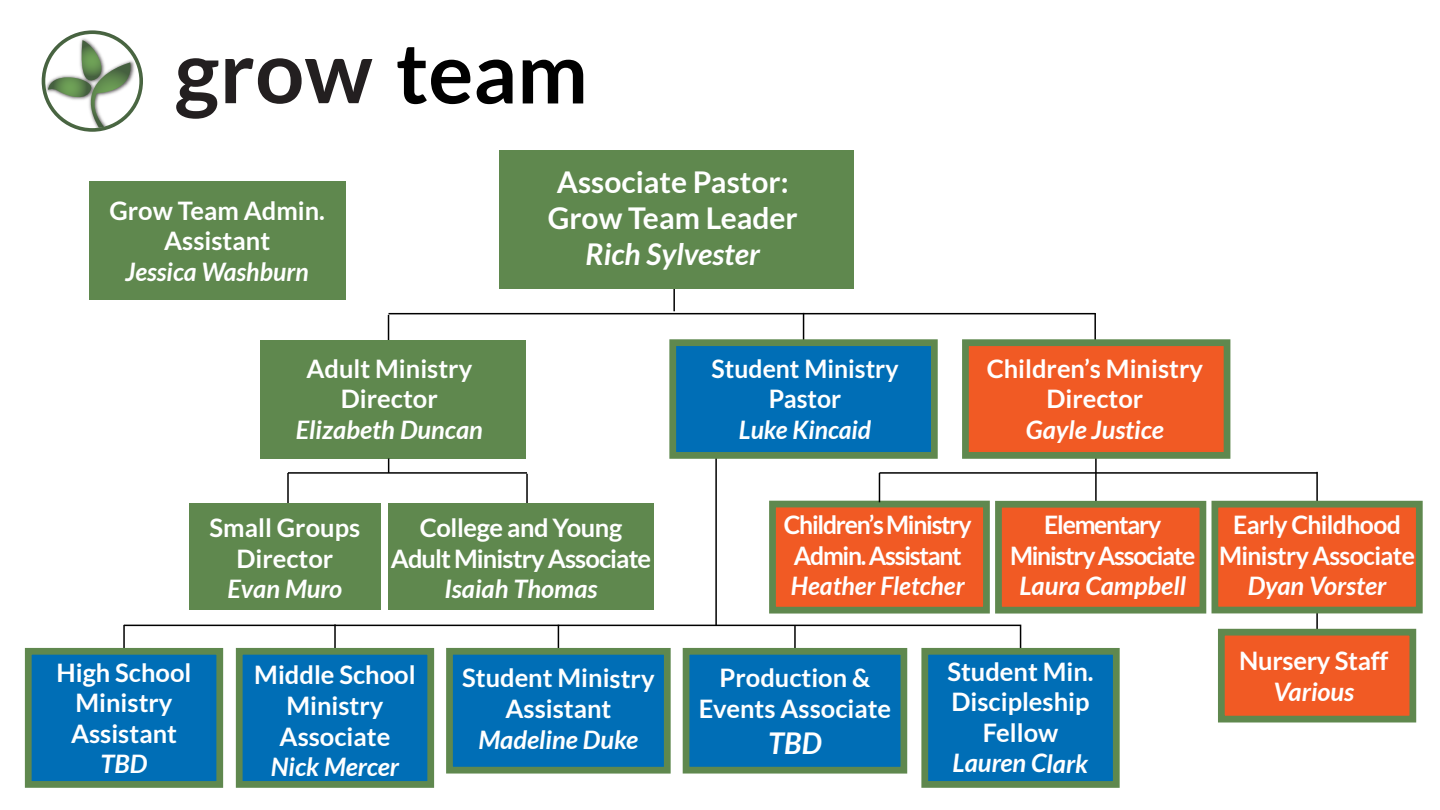
<style>
.page{position:relative;width:1440px;height:810px;background:#fff}
.page>*{position:absolute;margin:0;border:0;box-sizing:border-box;transform-origin:0 0}
.t1{font:700 84px "Lato";color:#000}
.t2{font:700 30px/36px "Lato";color:#fff;text-align:center}
.t3{font:italic 700 30px "Lato";color:#fff}
.t4{font:700 25.5px/30.6px "Lato";color:#fff;text-align:center}
.t5{font:italic 700 25.5px "Lato";color:#fff}
.t6{font:700 25.5px/30.6px "Lato";letter-spacing:-.05em;color:#fff;text-align:center}
.t7{font:700 25.5px/30.6px "Lato";letter-spacing:-.035em;color:#fff;text-align:center}
.t8{font:700 25.5px/30.6px "Lato";letter-spacing:-.025em;color:#fff;text-align:center}
</style>
<div class="page">
<hr style="left:794px;top:626px;width:2px;height:27px;background:#000">
<hr style="left:1316px;top:472px;width:2px;height:174px;background:#000">
<div style="left:1212px;top:501px;width:211px;height:112px;background:#f15a24;border:7px solid #5f884e"></div>
<hr style="left:526px;top:474px;width:2px;height:29px;background:#000">
<div style="left:388px;top:504px;width:266px;height:106px;background:#5f884e"></div>
<hr style="left:1094px;top:313px;width:2px;height:33px;background:#000">
<hr style="left:287px;top:473px;width:2px;height:31px;background:#000">
<hr style="left:715px;top:441px;width:2px;height:184px;background:#000">
<hr style="left:1095px;top:453px;width:2px;height:51px;background:#000">
<hr style="left:673px;top:266px;width:2px;height:45px;background:#000">
<hr style="left:389px;top:313px;width:706px;height:1px;background:#000">
<hr style="left:803px;top:313px;width:1px;height:32px;background:#000">
<hr style="left:388px;top:315px;width:1px;height:33px;background:#000">
<div style="left:1218px;top:629px;width:198px;height:94px;background:#f15a24;border:7px solid #5f884e"></div>
<div style="left:499px;top:151px;width:354px;height:138px;background:#5f884e"></div>
<div style="left:261px;top:340px;width:265px;height:118px;background:#5f884e"></div>
<div style="left:89px;top:181px;width:256px;height:119px;background:#5f884e"></div>
<div style="left:669px;top:339px;width:269px;height:120px;background:#006eb6;border:7px solid #5f884e"></div>
<div style="left:189px;top:504px;width:192px;height:106px;background:#5f884e"></div>
<div style="left:995px;top:501px;width:211px;height:113px;background:#f15a24;border:7px solid #5f884e"></div>
<div style="left:769px;top:501px;width:221px;height:113px;background:#f15a24;border:7px solid #5f884e"></div>
<hr style="left:124px;top:625px;width:897px;height:1px;background:#000">
<hr style="left:334px;top:624px;width:2px;height:30px;background:#000">
<div style="left:239px;top:651px;width:192px;height:133px;background:#006eb6"></div>
<div style="left:236px;top:648px;width:198px;height:140px;border:7px solid #5f884e"></div>
<svg style="left:558px;top:626px;width:1px;height:22px"></svg>
<div style="left:449px;top:651px;width:218px;height:119px;background:#006eb6"></div>
<div style="left:446px;top:648px;width:225px;height:126px;border:7px solid #5f884e"></div>
<svg style="left:879px;top:474px;width:1px;height:28px"></svg>
<hr style="left:879px;top:472px;width:438px;height:2px;background:#000">
<svg style="left:1020px;top:626px;width:1px;height:22px"></svg>
<div style="left:925px;top:651px;width:191px;height:133px;background:#006eb6"></div>
<div style="left:921px;top:648px;width:199px;height:140px;border:7px solid #5f884e"></div>
<hr style="left:123px;top:625px;width:2px;height:29px;background:#000">
<div style="left:28px;top:651px;width:192px;height:133px;background:#006eb6"></div>
<div style="left:25px;top:648px;width:198px;height:140px;border:7px solid #5f884e"></div>
<svg style="left:176px;top:58px;width:42px;height:61px"></svg>
<svg style="left:225px;top:58px;width:147px;height:46px"></svg>
<svg style="left:42px;top:30px;width:101px;height:102px"></svg>
<div style="left:962px;top:339px;width:268px;height:120px;background:#f15a24;border:7px solid #5f884e"></div>
<div style="left:686px;top:651px;width:218px;height:119px;background:#006eb6"></div>
<div style="left:683px;top:648px;width:224px;height:126px;border:7px solid #5f884e"></div>
<hr style="left:288px;top:472px;width:239px;height:2px;background:#000">
<svg style="left:388px;top:458px;width:1px;height:14px"></svg>
<p class="t4" style="left:109px;top:195px;width:217px">Grow Team Admin.<br>Assistant</p>
<p class="t5" style="left:126px;top:257px;width:185px">Jessica Washburn</p>
<h1 class="t1" style="left:396px;top:25px;width:194px">team</h1>
<p class="t2" style="left:548px;top:164px;width:252px">Associate Pastor:<br>Grow Team Leader</p>
<p class="t3" style="left:586px;top:237px;width:176px">Rich Sylvester</p>
<p class="t4" style="left:306px;top:353px;width:167px">Adult Ministry<br>Director</p>
<p class="t5" style="left:296px;top:415px;width:189px">Elizabeth Duncan</p>
<p class="t4" style="left:210px;top:512px;width:152px">Small Groups<br>Director</p>
<p class="t5" style="left:228px;top:574px;width:116px">Evan Muro</p>
<p class="t7" style="left:391px;top:512px;width:262px">College and Young<br>Adult Ministry Associate</p>
<p class="t5" style="left:444px;top:574px;width:155px">Isaiah Thomas</p>
<p class="t4" style="left:57px;top:657px;width:136px">High School<br>Ministry<br>Assistant</p>
<p class="t5" style="left:101px;top:749px;width:48px">TBD</p>
<p class="t4" style="left:254px;top:659px;width:163px">Middle School<br>Ministry<br>Associate</p>
<p class="t5" style="left:271px;top:752px;width:130px">Nick Mercer</p>
<p class="t4" style="left:462px;top:663px;width:194px">Student Ministry<br>Assistant</p>
<p class="t5" style="left:478px;top:725px;width:162px">Madeline Duke</p>
<p class="t4" style="left:712px;top:353px;width:188px">Student Ministry<br>Pastor</p>
<p class="t5" style="left:739px;top:415px;width:134px">Luke Kincaid</p>
<p class="t4" style="left:987px;top:353px;width:218px">Children’s Ministry<br>Director</p>
<p class="t5" style="left:1026px;top:415px;width:139px">Gayle Justice</p>
<p class="t6" style="left:784px;top:509px;width:189px">Children’s Ministry<br>Admin. Assistant</p>
<p class="t5" style="left:791px;top:571px;width:175px">Heather Fletcher</p>
<p class="t6" style="left:1010px;top:509px;width:187px">Elementary<br>Ministry Associate</p>
<p class="t5" style="left:1019px;top:571px;width:168px">Laura Campbell</p>
<p class="t4" style="left:699px;top:663px;width:194px">Production &amp;<br>Events Associate</p>
<p class="t3" style="left:768px;top:726px;width:55px">TBD</p>
<p class="t4" style="left:947px;top:656px;width:148px">Student Min.<br>Discipleship<br>Fellow</p>
<p class="t5" style="left:953px;top:749px;width:137px">Lauren Clark</p>
<p class="t8" style="left:1219px;top:509px;width:198px">Early Childhood<br>Ministry Associate</p>
<p class="t5" style="left:1248px;top:571px;width:140px">Dyan Vorster</p>
<p class="t4" style="left:1239px;top:645px;width:151px">Nursery Staff</p>
<p class="t5" style="left:1273px;top:677px;width:82px">Various</p>
</div>
